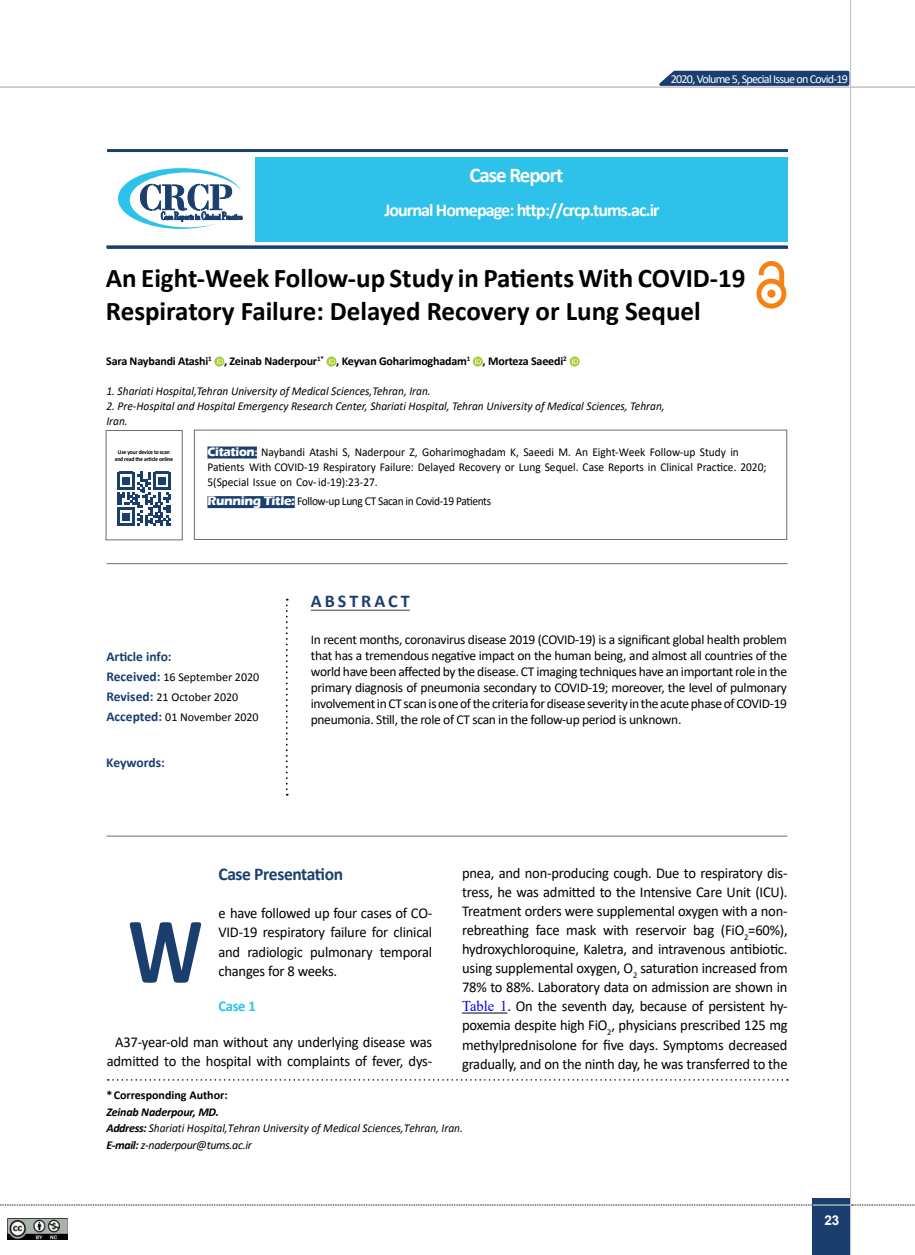
<style>
.page{position:relative;width:915px;height:1255px;background:#fff}
.page>*{position:absolute;margin:0;border:0;box-sizing:border-box;transform-origin:0 0}
.t1{font:700 94.8px "Calibri";color:#1a3f6f;scale:.87 1}
.t2{font:700 27px/32.4px "Calibri";color:#000}
.t3{font:700 21px "Calibri";letter-spacing:-.05em;color:#fff}
.t4{font:700 18px "Calibri";letter-spacing:-.05em;color:#fff}
.t5{font:700 18px "Calibri";letter-spacing:-.02em;color:#1a3f6f}
.t6{font:15px/19px "Calibri";letter-spacing:-.015em;color:#000;text-align:justify}
.t7{font:700 15px "Calibri";color:#2ec1ea}
.t8{font:13.5px/16px "Calibri";letter-spacing:-.025em;color:#000;text-align:justify}
.t9{font:700 13.5px "Calibri";color:#1a3f6f}
.t10{font:700 13.5px "Arial";color:#fff}
.t11{font:12.15px "Calibri";letter-spacing:-.06em;color:#fff}
.t12{font:italic 12px/16.5px "Calibri";color:#000;scale:.95 1}
.t13{font:12px/14.9px "Calibri";color:#000;scale:.95 1}
.t14{font:700 12px "Calibri";letter-spacing:-.015em;color:#000}
.t15{font:12px/20px "Calibri";color:#000}
.t16{font:12px "Calibri";letter-spacing:-.03em;color:#000;scale:.95 1}
.t17{font:700 6px/7.5px "Calibri";letter-spacing:-.025em;color:#000;text-align:center;scale:.94 1}
.s1{font-family:"Eras ITC";font-weight:700;font-size:12.75px;color:#fff}
.s2{font-family:"B Mitra";font-weight:700;font-size:12.75px;color:#fff}
.s3{font-weight:700;font-size:13.5px;color:#1a3f6f}
.s4{font-family:"Times New Roman";color:#00f}
.s5{font-weight:700}
</style>
<div class="page">
<div style="left:812px;top:1198px;width:38px;height:56px;background:#1a3f6f"></div>
<hr style="left:849px;top:0;width:1px;height:1254px;background:#c2c4c6">
<hr style="left:812px;top:1204px;width:38px;height:1px;background:#ebebec">
<svg style="left:652px;top:69px;width:198px;height:18px;background:#49668c"></svg>
<div style="left:255px;top:156px;width:533px;height:85px;background:#2ec1ea"></div>
<hr style="left:107px;top:246px;width:680px;height:3px;background:#1a3f6f">
<hr style="left:107px;top:149px;width:680px;height:3px;background:#1a3f6f">
<svg style="left:118px;top:168px;width:124px;height:61px"></svg>
<svg style="left:756px;top:261px;width:30px;height:47px"></svg>
<div style="left:767px;top:289px;width:8px;height:9px;background:#f58212;border-radius:50%"></div>
<hr style="left:0;top:87px;width:914px;height:1px;background:#c2c4c6">
<svg style="left:0;top:1204px;width:812px;height:1px"></svg>
<svg style="left:851px;top:1204px;width:64px;height:1px"></svg>
<svg style="left:214px;top:356px;width:10px;height:10px"></svg>
<svg style="left:326px;top:356px;width:10px;height:10px"></svg>
<svg style="left:472px;top:356px;width:10px;height:10px"></svg>
<svg style="left:569px;top:356px;width:10px;height:10px"></svg>
<svg style="left:108px;top:1079px;width:679px;height:1px"></svg>
<svg style="left:286px;top:598px;width:2px;height:197px"></svg>
<hr style="left:311px;top:609px;width:98px;height:2px;background:#77787b">
<div style="left:207px;top:446px;width:50px;height:12px;background:#1a3f6f"></div>
<div style="left:207px;top:496px;width:87px;height:12px;background:#1a3f6f"></div>
<svg style="left:117px;top:471px;width:54px;height:54px"></svg>
<hr style="left:106px;top:563px;width:681px;height:1px;background:#6d6e71">
<hr style="left:106px;top:835px;width:681px;height:1px;background:#6d6e71">
<hr style="left:106px;top:245px;width:681px;height:3px;background:#1a3f6f">
<img style="left:8px;top:1218px;width:60px;height:21px">
<hr style="left:462px;top:1012px;width:45px;height:1px;background:#000">
<div style="left:194px;top:430px;width:592px;height:110px;border:1px solid #6d6e71"></div>
<div style="left:106px;top:430px;width:76px;height:110px;border:1px solid #6d6e71"></div>
<p class="t11" style="left:670px;top:70px;width:179px">2020, Volume 5, Special Issue on Covid-19</p>
<h3 class="t3" style="left:469px;top:160px;width:96px">Case Report</h3>
<p class="t4" style="left:384px;top:197px;width:277px">Journal Homepage: http://crcp.tums.ac.ir</p>
<h2 class="t2" style="left:106px;top:262px;width:641px">An Eight-Week Follow-up Study in Patients With COVID-19<br>Respiratory Failure: Delayed Recovery or Lung Sequel</h2>
<p class="t14" style="left:106px;top:352px;width:461px">Sara Naybandi Atashi<sup>1</sup> , Zeinab Naderpour<sup>1*</sup> , Keyvan Goharimoghadam<sup>1</sup> , Morteza Saeedi<sup>2</sup></p>
<p class="t12" style="left:106px;top:382px;width:343px">1. Shariati Hospital,Tehran University of Medical Sciences,Tehran, Iran.</p>
<p class="t12" style="left:106px;top:398px;width:589px;line-height:15px">2. Pre-Hospital and Hospital Emergency Research Center, Shariati Hospital, Tehran University of Medical Sciences, Tehran,<br>Iran.</p>
<p class="t17" style="left:115px;top:448px;width:63px">Use your device to scan and read the article online</p>
<p class="t13" style="left:207px;top:444px;width:589px"><span class="s1">Citation</span><span class="s2">:</span> Naybandi Atashi S, Naderpour Z, Goharimoghadam K, Saeedi M. An Eight-Week Follow-up Study in<br>Patients With COVID-19 Respiratory Failure: Delayed Recovery or Lung Sequel. Case Reports in Clinical Practice. 2020;<br>5(Special Issue on Cov-id-19):23-27.</p>
<p class="t16" style="left:207px;top:493px;width:300px"><span class="s1">Running Title:</span> Follow-up Lung CT Sacan in Covid-19 Patients</p>
<p class="t5" style="left:311px;top:588px;width:100px">A B S T R A C T</p>
<p class="t9" style="left:106px;top:647px;width:67px">Article info:</p>
<p class="t15" style="left:106px;top:667px;width:154px"><span class="s3">Received:</span> 16 September 2020<br><span class="s3">Revised:</span> 21 October 2020<br><span class="s3">Accepted:</span> 01 November 2020</p>
<p class="t9" style="left:106px;top:753px;width:60px">Keywords:</p>
<p class="t8" style="left:311px;top:630px;width:477px">In recent months, coronavirus disease 2019 (COVID-19) is a significant global health problem that has a tremendous negative impact on the human being, and almost all countries of the world have been affected by the disease. CT imaging techniques have an important role in the primary diagnosis of pneumonia secondary to COVID-19; moreover, the level of pulmonary involvement in CT scan is one of the criteria for disease severity in the acute phase of COVID-19 pneumonia. Still, the role of CT scan in the follow-up period is unknown.</p>
<p class="t5" style="left:218px;top:861px;width:126px">Case Presentation</p>
<p class="t6" style="left:218px;top:903px;width:215px">e have followed up four cases of CO-VID-19 respiratory failure for clinical and radiologic pulmonary temporal changes for 8 weeks.</p>
<p class="t7" style="left:218px;top:994px;width:39px">Case 1</p>
<p class="t6" style="left:107px;top:1031px;width:327px;text-align:center">A37-year-old man without any underlying disease was admitted to the hospital with complaints of fever, dys-</p>
<h1 class="t1" style="left:128px;top:883px;width:87px">W</h1>
<p class="t6" style="left:462px;top:862px;width:327px">pnea, and non-producing cough. Due to respiratory dis&shy;tress, he was admitted to the Intensive Care Unit (ICU).<br>Treatment orders were supplemental oxygen with a non&shy;rebreathing face mask with reservoir bag (FiO<sub>2</sub>=60%), hydroxychloroquine, Kaletra, and intravenous antibiotic. using supplemental oxygen, O<sub>2</sub> saturation increased from 78% to 88%. Laboratory data on admission are shown in <span class="s4">Table 1</span>. On the seventh day, because of persistent hy&shy;poxemia despite high FiO<sub>2</sub>, physicians prescribed 125 mg methylprednisolone for five days. Symptoms decreased gradually, and on the ninth day, he was transferred to the</p>
<p class="t14" style="left:106px;top:1086px;width:123px">* Corresponding Author:</p>
<p class="t12" style="left:106px;top:1104px;width:376px"><span class="s5">Zeinab Naderpour, MD.<br>Address:</span> Shariati Hospital,Tehran University of Medical Sciences,Tehran, Iran.<br><span class="s5">E-mail:</span> z-naderpour@tums.ac.ir</p>
<p class="t10" style="left:824px;top:1212px;width:17px">23</p>
</div>
